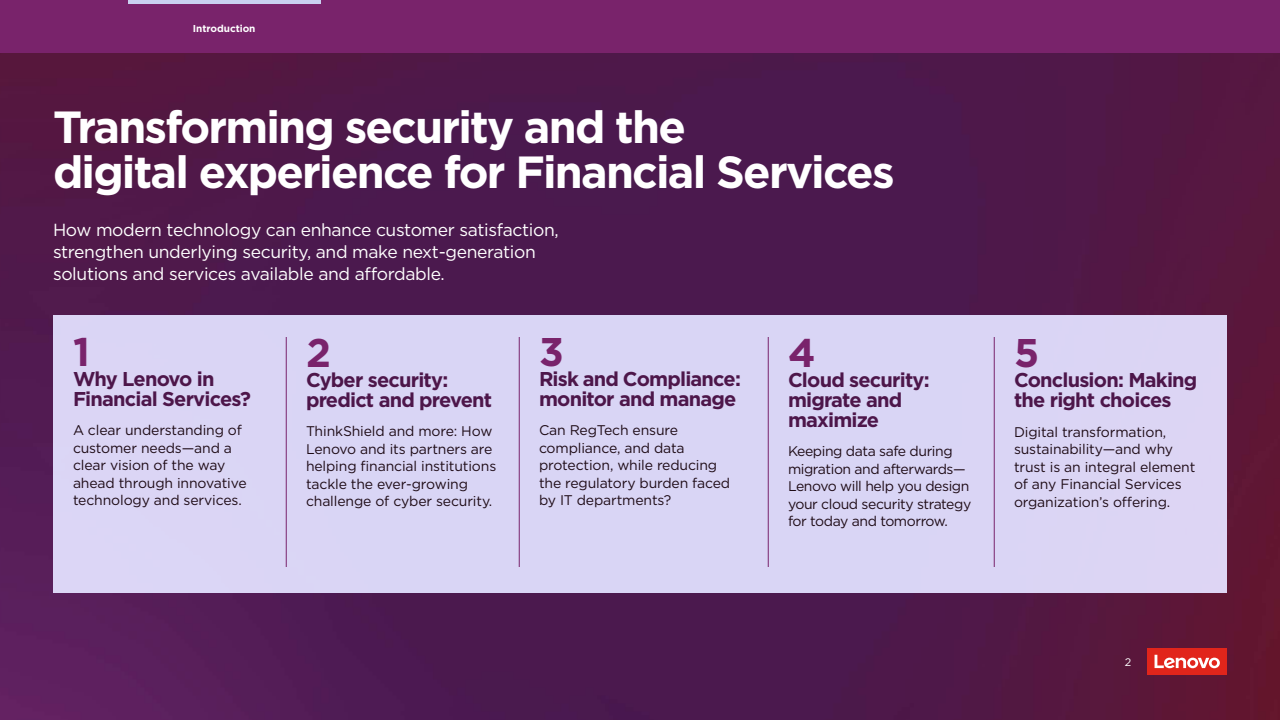
<style>
.page{position:relative;width:1280px;height:720px;background:#fff}
.page>*{position:absolute;margin:0;border:0;box-sizing:border-box;transform-origin:0 0}
.t1{font:700 45px/45px "Gotham";letter-spacing:-.04em;color:#fff}
.t2{font:700 40px "Gotham";color:#79236b}
.t3{font:700 20px/20px "Gotham";letter-spacing:-.04em;color:#4d164a}
.t4{font:17.5px/21.9px "Gotham";letter-spacing:-.02em;color:#fff}
.t5{font:14px/17.5px "Gotham";letter-spacing:-.01em;color:#1f0c17}
.t6{font:14px/17.5px "Gotham";letter-spacing:-.03em;color:#1f0c17}
.t7{font:10.9px "Gotham";color:#fff}
.t8{font:700 10px "Gotham";letter-spacing:-.01em;color:#fff}
</style>
<div class="page">
<img style="left:0;top:53px;width:1280px;height:667px">
<div style="left:53px;top:315px;width:1174px;height:278px;background:#d9d5f5"></div>
<hr style="left:286px;top:337px;width:1px;height:230px;background:#79236b">
<hr style="left:519px;top:337px;width:1px;height:230px;background:#79236b">
<hr style="left:768px;top:337px;width:1px;height:230px;background:#79236b">
<hr style="left:994px;top:337px;width:1px;height:230px;background:#79236b">
<div style="left:0;top:0;width:1280px;height:53px;background:#79236b"></div>
<hr style="left:128px;top:0;width:192px;height:4px;background:#c9d0f0">
<div style="left:1147px;top:649px;width:80px;height:26px;background:#e1251b"></div>
<svg style="left:1155px;top:655px;width:65px;height:13px"></svg>
<p class="t8" style="left:193px;top:22px;width:64px">Introduction</p>
<h1 class="t1" style="left:53px;top:104px;width:843px">Transforming security and the<br>digital experience for Financial Services</h1>
<p class="t4" style="left:53px;top:219px;width:507px">How modern technology can enhance customer satisfaction, strengthen underlying security, and make next-generation solutions and services available and affordable.</p>
<h2 class="t2" style="left:73px;top:325px;width:18px">1</h2>
<h3 class="t3" style="left:73px;top:369px;width:179px">Why Lenovo in<br>Financial Services?</h3>
<p class="t5" style="left:73px;top:421px;width:175px">A clear understanding of customer needs—and a clear vision of the way ahead through innovative technology and services.</p>
<h2 class="t2" style="left:306px;top:326px;width:26px">2</h2>
<h3 class="t3" style="left:306px;top:369px;width:188px">Cyber security: predict and prevent</h3>
<p class="t5" style="left:306px;top:422px;width:192px">ThinkShield and more: How<br>Lenovo and its partners are helping financial institutions tackle the ever-growing challenge of cyber security.</p>
<h2 class="t2" style="left:539px;top:325px;width:26px">3</h2>
<h3 class="t3" style="left:539px;top:369px;width:203px">Risk and Compliance: monitor and manage</h3>
<p class="t5" style="left:539px;top:421px;width:193px">Can RegTech ensure compliance, and data protection, while reducing the regulatory burden faced by IT departments?</p>
<h2 class="t2" style="left:788px;top:326px;width:29px">4</h2>
<h3 class="t3" style="left:788px;top:370px;width:143px">Cloud security: migrate and maximize</h3>
<p class="t6" style="left:788px;top:442px;width:185px">Keeping data safe during migration and afterwards—<br>Lenovo will help you design your cloud security strategy for today and tomorrow.</p>
<h2 class="t2" style="left:1014px;top:327px;width:27px">5</h2>
<h3 class="t3" style="left:1014px;top:370px;width:185px">Conclusion: Making the right choices</h3>
<p class="t5" style="left:1014px;top:423px;width:183px">Digital transformation, sustainability—and why trust is an integral element of any Financial Services organization’s offering.</p>
<p class="t7" style="left:1125px;top:656px;width:8px">2</p>
</div>
